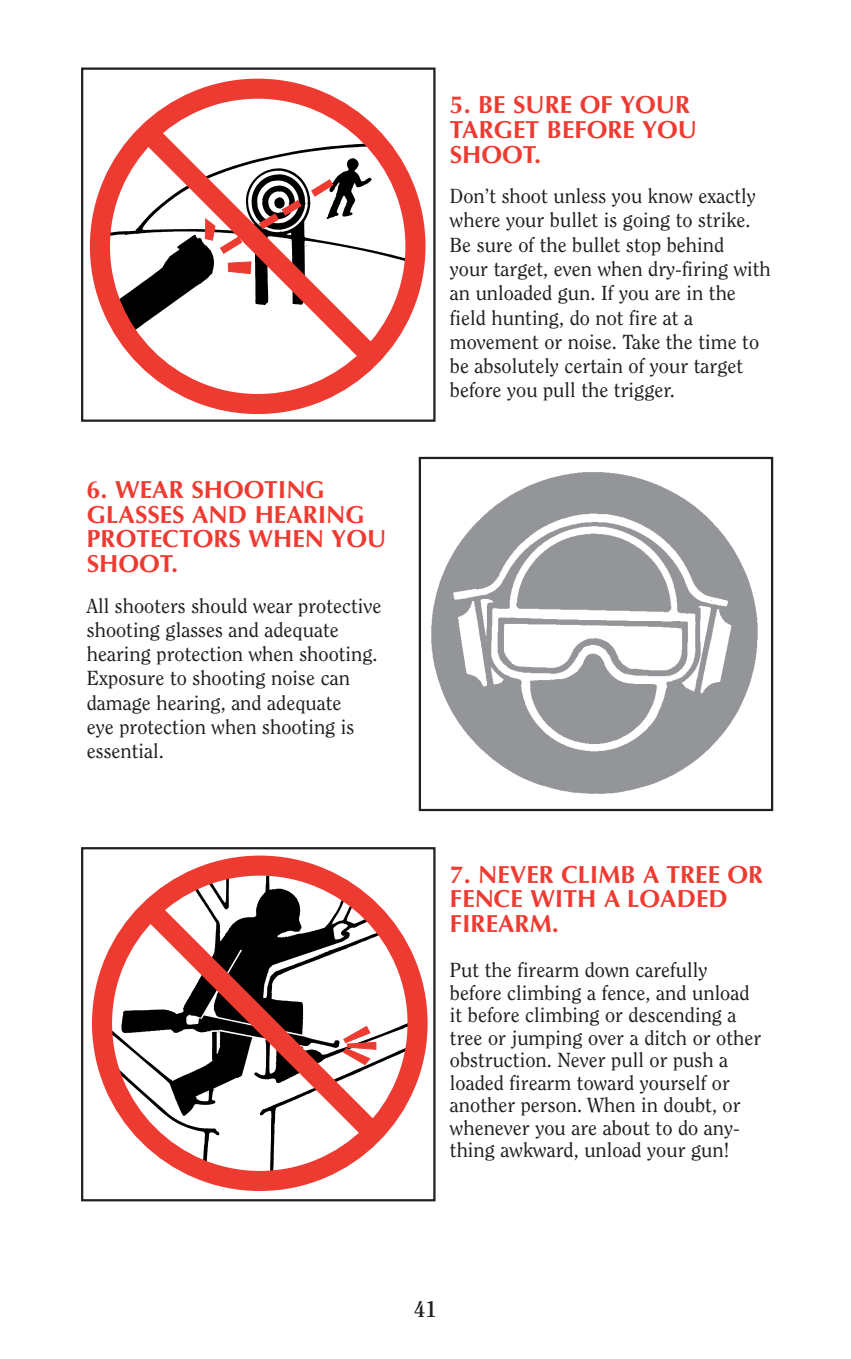
<style>
.page{position:relative;width:851px;height:1359px;background:#fff}
.page>*{position:absolute;margin:0;border:0;box-sizing:border-box;transform-origin:0 0}
.t1{font:700 24.75px/24.8px "Optima";color:#ee3b32}
.t2{font:700 22.5px "Clearface";color:#231f20}
.t3{font:20.25px/24.3px "Clearface";color:#231f20}
</style>
<div class="page">
<svg style="left:89px;top:78px;width:337px;height:337px"></svg>
<div style="left:81px;top:68px;width:354px;height:354px;border:2px solid #231f20"></div>
<svg style="left:92px;top:855px;width:336px;height:336px"></svg>
<div style="left:81px;top:847px;width:354px;height:354px;border:2px solid #231f20"></div>
<img style="left:431px;top:472px;width:327px;height:322px">
<div style="left:418px;top:457px;width:355px;height:354px;border:2px solid #231f20"></div>
<p class="t1" style="left:87px;top:480px;width:301px">6. WEAR SHOOTING<br>GLASSES AND HEARING<br>PROTECTORS WHEN YOU<br>SHOOT.</p>
<p class="t3" style="left:87px;top:595px;width:296px">All shooters should wear protective shooting glasses and adequate hearing protection when shooting.<br>Exposure to shooting noise can damage hearing, and adequate<br>eye protection when shooting is essential.</p>
<p class="t1" style="left:450px;top:95px;width:249px">5. BE SURE OF YOUR<br>TARGET BEFORE YOU<br>SHOOT.</p>
<p class="t3" style="left:450px;top:185px;width:322px">Don’t shoot unless you know exactly where your bullet is going to strike.<br>Be sure of the bullet stop behind<br>your target, even when dry-firing with an unloaded gun. If you are in the field hunting, do not fire at a movement or noise. Take the time to be absolutely certain of your target before you pull the trigger.</p>
<p class="t1" style="left:450px;top:864px;width:315px">7. NEVER CLIMB A TREE OR<br>FENCE WITH A LOADED<br>FIREARM.</p>
<p class="t3" style="left:450px;top:960px;width:313px;line-height:22.5px">Put the firearm down carefully before climbing a fence, and unload it before climbing or descending a tree or jumping over a ditch or other obstruction. Never pull or push a loaded firearm toward yourself or another person. When in doubt, or whenever you are about to do any&shy;thing awkward, unload your gun!</p>
<p class="t2" style="left:414px;top:1299px;width:24px">41</p>
</div>
